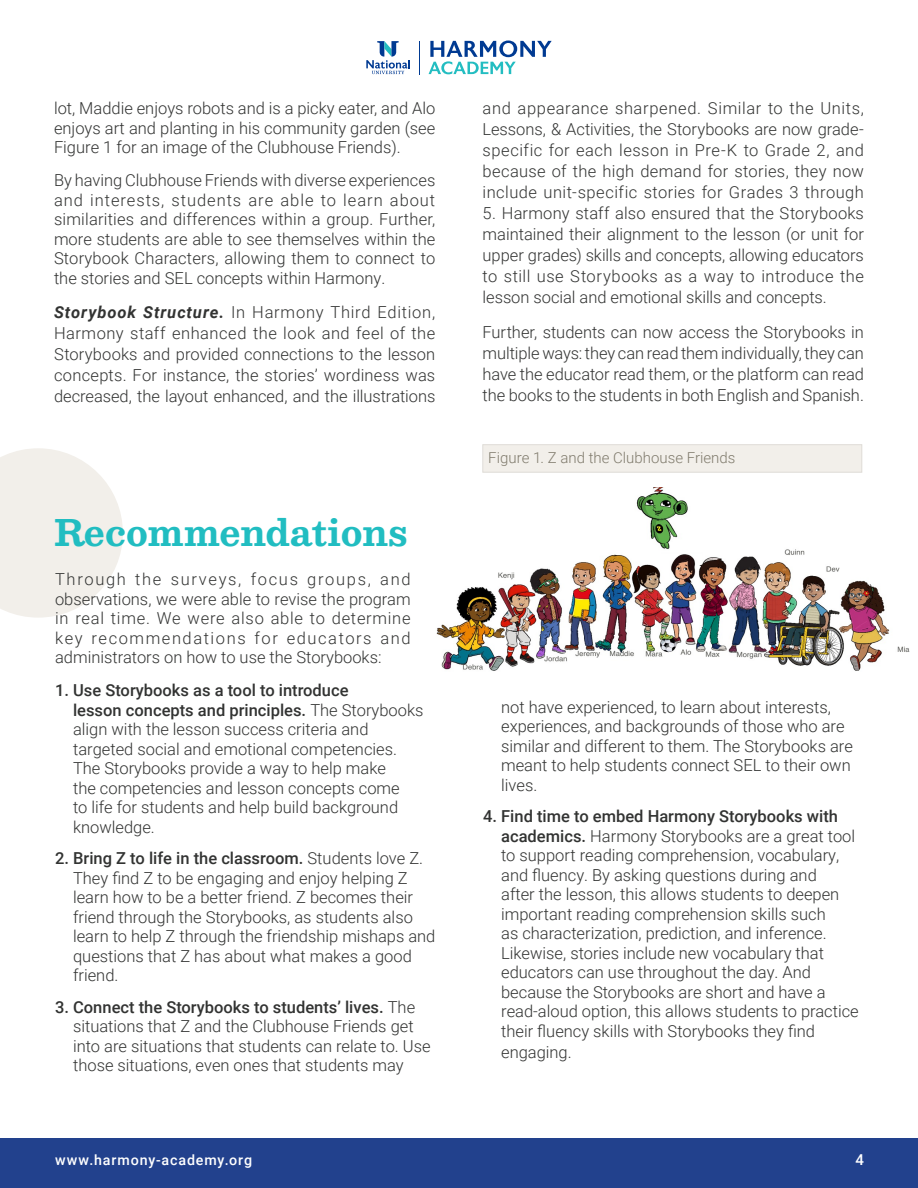
<style>
.page{position:relative;width:918px;height:1188px;background:#fff}
.page>*{position:absolute;margin:0;border:0;box-sizing:border-box;transform-origin:0 0}
.Main_Heading{font:36px "Besley";letter-spacing:-.01em;color:#21bdc1}
.WP_-_body_text{font:300 16.5px/21px "Roboto";color:#323332;text-align:justify}
.List_Paragraph{font:300 16.5px/19.5px "Roboto";color:#323332}
.WP_TOC_-_2nd_tier{font:300 15px "Roboto";color:#807b6d}
.t1{font:500 15px "Roboto";color:#fff}
.t2{font:500 14.25px "Roboto";letter-spacing:.06em;color:#fff}
.s1{font-weight:700;font-style:italic}
.s2{font-weight:500}
</style>
<div class="page">
<div style="left:0;top:1138px;width:918px;height:50px;background:#22418d"></div>
<svg style="left:366px;top:41px;width:44px;height:33px"></svg>
<hr style="left:419px;top:41px;width:1px;height:33px;background:#003a92">
<svg style="left:429px;top:40px;width:123px;height:34px"></svg>
<svg style="left:0;top:448px;width:123px;height:170px"></svg>
<div style="left:483px;top:445px;width:379px;height:27px;background:#f2efea"></div>
<img style="left:436px;top:487px;width:474px;height:184px">
<p class="WP_-_body_text" style="left:54px;top:98px;width:383px;line-height:19.5px">lot, Maddie enjoys robots and is a picky eater, and Alo enjoys art and planting in his community garden (see Figure 1 for an image of the Clubhouse Friends).</p>
<p class="WP_-_body_text" style="left:54px;top:170px;width:383px;line-height:19.5px">By having Clubhouse Friends with diverse experiences and interests, students are able to learn about similarities and differences within a group. Further, more students are able to see themselves within the Storybook Characters, allowing them to connect to the stories and SEL concepts within Harmony.</p>
<p class="WP_-_body_text" style="left:54px;top:302px;width:383px"><span class="s1">Storybook Structure.</span> In Harmony Third Edition, Harmony staff enhanced the look and feel of the Storybooks and provided connections to the lesson concepts. For instance, the stories’ wordiness was decreased, the layout enhanced, and the illustrations</p>
<p class="Main_Heading" style="left:54px;top:508px;width:355px">Recommendations</p>
<p class="WP_-_body_text" style="left:55px;top:569px;width:357px;line-height:19.5px">Through the surveys, focus groups, and observations, we were able to revise the program in real time. We were also able to determine key recommendations for educators and administrators on how to use the Storybooks:</p>
<p class="List_Paragraph" style="left:73px;top:680px;width:352px;text-indent:-18px"><span class="s2">1. Use Storybooks as a tool to introduce<br>lesson concepts and principles.</span> The Storybooks align with the lesson success criteria and targeted social and emotional competencies.<br>The Storybooks provide a way to help make<br>the competencies and lesson concepts come<br>to life for students and help build background knowledge.</p>
<p class="List_Paragraph" style="left:73px;top:848px;width:364px;text-indent:-18px"><span class="s2">2. Bring Z to life in the classroom.</span> Students love Z.<br>They find Z to be engaging and enjoy helping Z learn how to be a better friend. Z becomes their friend through the Storybooks, as students also learn to help Z through the friendship mishaps and questions that Z has about what makes a good friend.</p>
<p class="List_Paragraph" style="left:73px;top:997px;width:359px;text-indent:-18px"><span class="s2">3. Connect the Storybooks to students’ lives.</span> The situations that Z and the Clubhouse Friends get into are situations that students can relate to. Use those situations, even ones that students may</p>
<p class="WP_-_body_text" style="left:483px;top:98px;width:383px">and appearance sharpened. Similar to the Units, Lessons, &amp; Activities, the Storybooks are now grade&shy;specific for each lesson in Pre-K to Grade 2, and because of the high demand for stories, they now include unit-specific stories for Grades 3 through</p>
<p class="WP_-_body_text" style="left:483px;top:203px;width:383px">5. Harmony staff also ensured that the Storybooks maintained their alignment to the lesson (or unit for upper grades) skills and concepts, allowing educators to still use Storybooks as a way to introduce the lesson social and emotional skills and concepts.</p>
<p class="WP_-_body_text" style="left:483px;top:321px;width:383px">Further, students can now access the Storybooks in multiple ways: they can read them individually, they can have the educator read them, or the platform can read the books to the students in both English and Spanish.</p>
<p class="WP_TOC_-_2nd_tier" style="left:488px;top:447px;width:249px">Figure 1. Z and the Clubhouse Friends</p>
<p class="List_Paragraph" style="left:501px;top:696px;width:353px">not have experienced, to learn about interests, experiences, and backgrounds of those who are similar and different to them. The Storybooks are meant to help students connect SEL to their own lives.</p>
<p class="List_Paragraph" style="left:501px;top:806px;width:359px;text-indent:-18px"><span class="s2">4. Find time to embed Harmony Storybooks with academics.</span> Harmony Storybooks are a great tool to support reading comprehension, vocabulary, and fluency. By asking questions during and<br>after the lesson, this allows students to deepen important reading comprehension skills such<br>as characterization, prediction, and inference.<br>Likewise, stories include new vocabulary that educators can use throughout the day. And because the Storybooks are short and have a read-aloud option, this allows students to practice their fluency skills with Storybooks they find</p>
<p class="List_Paragraph" style="left:501px;top:1041px;width:72px">engaging.</p>
<p class="t2" style="left:55px;top:1150px;width:199px">www.harmony-academy.org</p>
<p class="t1" style="left:855px;top:1150px;width:10px">4</p>
</div>
